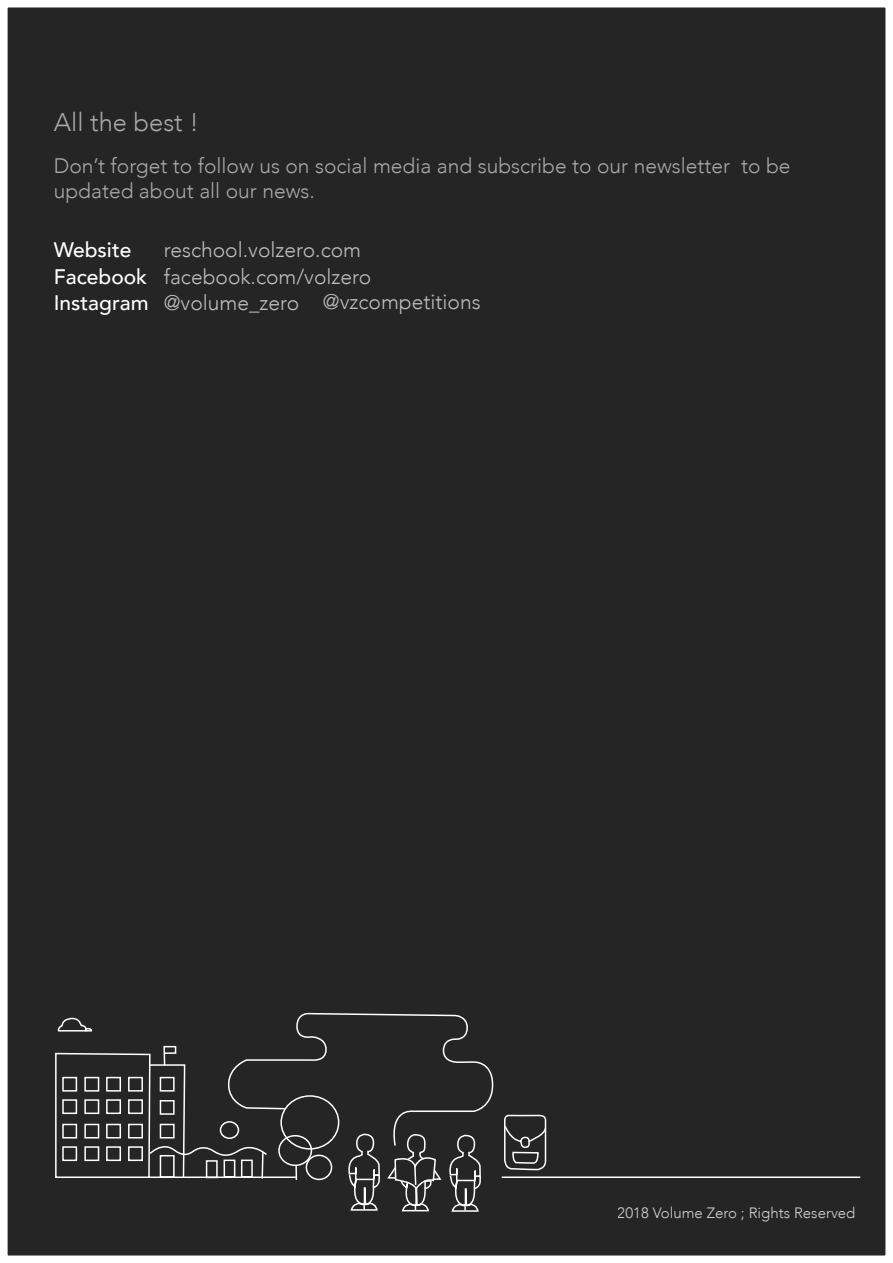
<style>
.page{position:relative;width:893px;height:1263px;background:#fff}
.page>*{position:absolute;margin:0;border:0;box-sizing:border-box;transform-origin:0 0}
.t1{font:300 25.5px "Avenir";color:#a7a9ac}
.t2{font:300 21px/26px "Avenir";color:#bcbec0}
.t3{font:300 21px/25.2px "Avenir";color:#a7a9ac}
.t4{font:300 15px "Avenir";color:#fff}
.s1{font-weight:500;color:#fff}
</style>
<div class="page">
<div style="left:7px;top:7px;width:879px;height:1249px;background:#262525"></div>
<div style="left:54px;top:601px;width:243px;height:578px;background:#262525"></div>
<svg style="left:503px;top:1114px;width:44px;height:57px;background:#4e4d4d"></svg>
<svg style="left:148px;top:999px;width:346px;height:257px;background:#302f2f"></svg>
<div style="left:160px;top:1155px;width:15px;height:23px;border:2px solid #fff"></div>
<div style="left:206px;top:1160px;width:12px;height:18px;border:2px solid #fff"></div>
<div style="left:224px;top:1159px;width:11px;height:18px;border:2px solid #fff"></div>
<div style="left:241px;top:1159px;width:12px;height:18px;border:2px solid #fff"></div>
<div style="left:160px;top:1124px;width:15px;height:14px;border:2px solid #fff"></div>
<div style="left:160px;top:1100px;width:15px;height:15px;border:2px solid #fff"></div>
<div style="left:160px;top:1077px;width:15px;height:14px;border:2px solid #fff"></div>
<div style="left:128px;top:1077px;width:15px;height:14px;border:2px solid #fff"></div>
<div style="left:128px;top:1099px;width:15px;height:15px;border:2px solid #fff"></div>
<div style="left:128px;top:1124px;width:15px;height:14px;border:2px solid #fff"></div>
<div style="left:128px;top:1146px;width:15px;height:15px;border:2px solid #fff"></div>
<div style="left:106px;top:1077px;width:15px;height:14px;border:2px solid #fff"></div>
<div style="left:106px;top:1099px;width:15px;height:15px;border:2px solid #fff"></div>
<div style="left:106px;top:1124px;width:15px;height:14px;border:2px solid #fff"></div>
<div style="left:106px;top:1146px;width:15px;height:15px;border:2px solid #fff"></div>
<div style="left:84px;top:1077px;width:15px;height:14px;border:2px solid #fff"></div>
<div style="left:84px;top:1099px;width:15px;height:15px;border:2px solid #fff"></div>
<div style="left:84px;top:1124px;width:15px;height:14px;border:2px solid #fff"></div>
<div style="left:84px;top:1146px;width:15px;height:15px;border:2px solid #fff"></div>
<div style="left:62px;top:1077px;width:15px;height:14px;border:2px solid #fff"></div>
<div style="left:62px;top:1099px;width:15px;height:15px;border:2px solid #fff"></div>
<div style="left:62px;top:1124px;width:15px;height:14px;border:2px solid #fff"></div>
<div style="left:62px;top:1146px;width:15px;height:15px;border:2px solid #fff"></div>
<svg style="left:57px;top:1018px;width:36px;height:38px"></svg>
<hr style="left:502px;top:1176px;width:358px;height:2px;background:#fff">
<p class="t1" style="left:54px;top:107px;width:147px">All the best !</p>
<p class="t3" style="left:54px;top:153px;width:738px">Don’t forget to follow us on social media and subscribe to our newsletter to be updated about all our news.</p>
<p class="t2" style="left:164px;top:237px;width:199px">reschool.volzero.com</p>
<p class="t2" style="left:54px;top:237px;width:428px"><span class="s1">Website<br>Facebook</span> facebook.com/volzero<br><span class="s1">Instagram</span> @volume_zero @vzcompetitions</p>
<p class="t4" style="left:618px;top:1203px;width:239px">2018 Volume Zero ; Rights Reserved</p>
</div>
